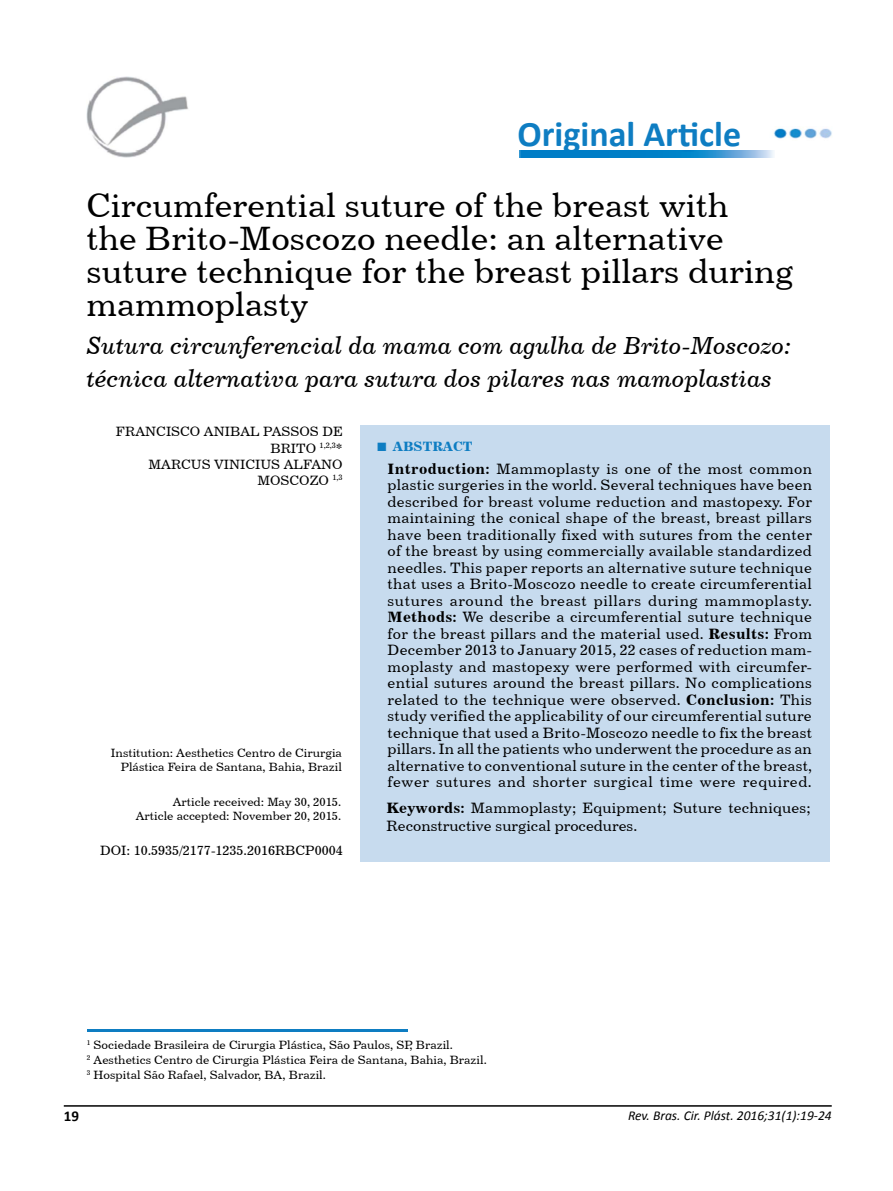
<style>
.page{position:relative;width:893px;height:1191px;background:#fff}
.page>*{position:absolute;margin:0;border:0;box-sizing:border-box;transform-origin:0 0}
.t1{font:700 36px "Calibri";color:#0e7dc2}
.t2{font:33.75px/33px "Century 731 BT Roman A";color:#000}
.t3{font:24.75px/33px "Century 731 BT Italic A";color:#000}
.t4{font:15px/16.5px "Century 731 BT Roman A";letter-spacing:.01em;color:#000;text-align:justify}
.t5{font:700 15px "Calibri";color:#000}
.t6{font:13.5px/16.2px "Century 731 BT Roman A";color:#000;text-align:right}
.t7{font:italic 13.5px "Calibri";color:#000}
.t8{font:13.5px "Century 731 BT Bold A";color:#0e7dc2}
.t9{font:12px/14.4px "Century 731 BT Roman A";color:#000;text-align:right}
.s1{font-family:"Times New Roman";font-weight:700;font-size:18px}
.s2{font-family:"Century 731 BT Bold A"}
</style>
<div class="page">
<hr style="left:64px;top:1105px;width:768px;height:1px;background:#000">
<img style="left:87px;top:77px;width:101px;height:81px">
<div style="left:360px;top:425px;width:470px;height:436px;background:#c7dbee"></div>
<hr style="left:87px;top:1029px;width:320px;height:2px;background:#0e7dc2">
<img style="left:773px;top:128px;width:59px;height:11px">
<img style="left:520px;top:150px;width:254px;height:8px">
<h1 class="t1" style="left:517px;top:109px;width:225px">Original Article</h1>
<h2 class="t2" style="left:86px;top:188px;width:709px">Circumferential suture of the breast with<br>the Brito-Moscozo needle: an alternative suture technique for the breast pillars during mammoplasty</h2>
<h3 class="t3" style="left:87px;top:328px;width:706px">Sutura circunferencial da mama com agulha de Brito-Moscozo: técnica alternativa para sutura dos pilares nas mamoplastias</h3>
<p class="t6" style="left:116px;top:423px;width:228px">FRANCISCO ANIBAL PASSOS DE<br>BRITO <sup>1,2,3</sup>*<br>MARCUS VINICIUS ALFANO<br>MOSCOZO <sup>1,3</sup></p>
<p class="t9" style="left:111px;top:745px;width:233px">Institution: Aesthetics Centro de Cirurgia<br>Plástica Feira de Santana, Bahia, Brazil</p>
<p class="t9" style="left:136px;top:794px;width:207px">Article received: May 30, 2015.<br>Article accepted: November 20, 2015.</p>
<p class="t6" style="left:100px;top:842px;width:244px">DOI: 10.5935/2177-1235.2016RBCP0004</p>
<p class="t8" style="left:376px;top:438px;width:98px"><span class="s1">■</span> ABSTRACT</p>
<p class="t4" style="left:388px;top:460px;width:426px"><span class="s2">Introduction:</span> Mammoplasty is one of the most common plastic surgeries in the world. Several techniques have been described for breast volume reduction and mastopexy. For maintaining the conical shape of the breast, breast pillars have been traditionally fixed with sutures from the center of the breast by using commercially available standardized needles. This paper reports an alternative suture technique that uses a Brito-Moscozo needle to create circumferential sutures around the breast pillars during mammoplasty.<br><span class="s2">Methods:</span> We describe a circumferential suture technique for the breast pillars and the material used. <span class="s2">Results:</span> From December 2013 to January 2015, 22 cases of reduction mam&shy;moplasty and mastopexy were performed with circumfer&shy;ential sutures around the breast pillars. No complications related to the technique were observed. <span class="s2">Conclusion:</span> This study verified the applicability of our circumferential suture technique that used a Brito-Moscozo needle to fix the breast pillars. In all the patients who underwent the procedure as an alternative to conventional suture in the center of the breast, fewer sutures and shorter surgical time were required.</p>
<p class="t4" style="left:387px;top:798px;width:426px;line-height:18px"><span class="s2">Keywords:</span> Mammoplasty; Equipment; Suture techniques;<br>Reconstructive surgical procedures.</p>
<p class="t9" style="left:87px;top:1037px;width:401px;line-height:15px;text-align:left"><sup>1</sup> Sociedade Brasileira de Cirurgia Plástica, São Paulos, SP, Brazil.<br><sup>2</sup> Aesthetics Centro de Cirurgia Plástica Feira de Santana, Bahia, Brazil.<br><sup>3</sup> Hospital São Rafael, Salvador, BA, Brazil.</p>
<p class="t5" style="left:64px;top:1105px;width:17px">19</p>
<p class="t7" style="left:628px;top:1106px;width:205px">Rev. Bras. Cir. Plást. 2016;31(1):19-24</p>
</div>
